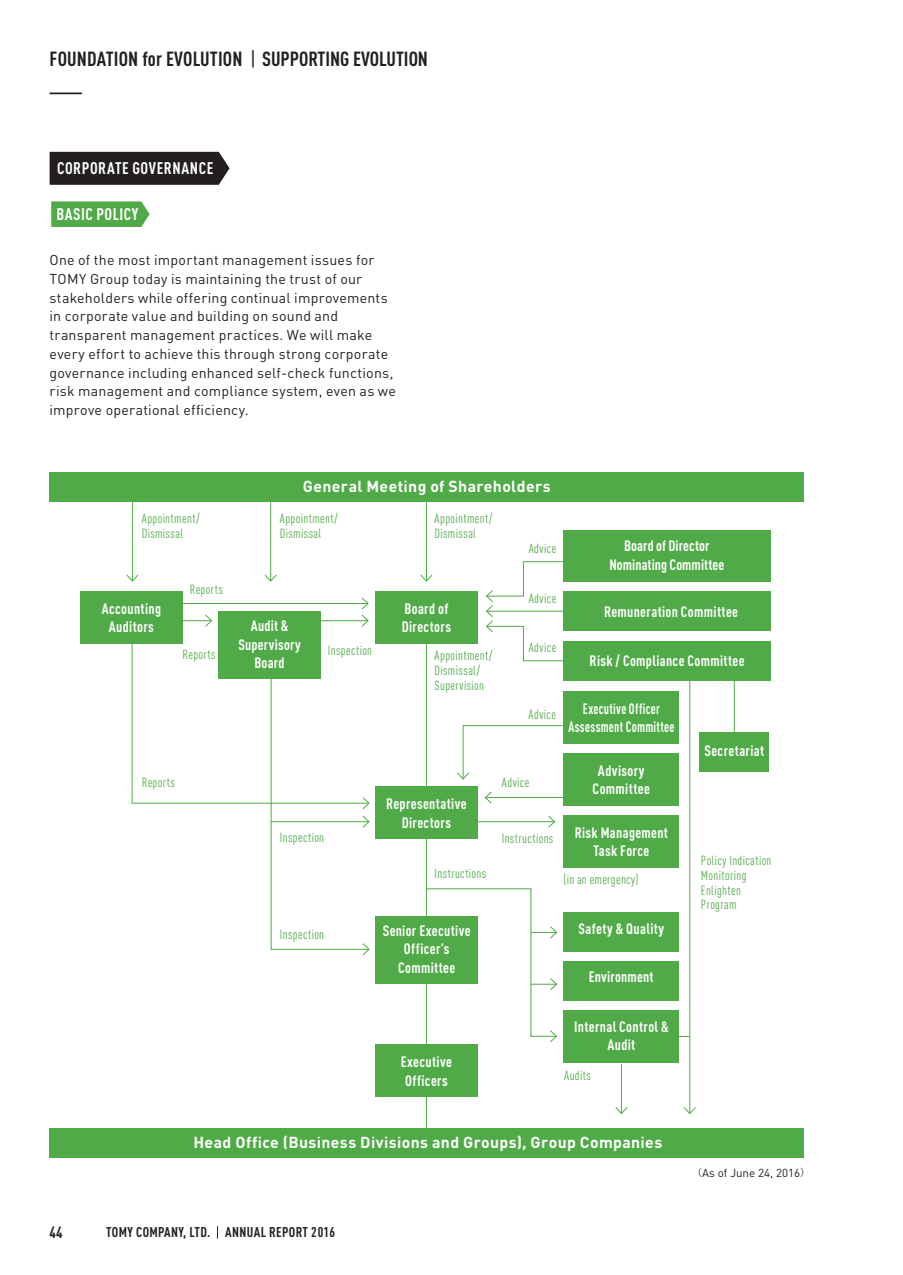
<style>
.page{position:relative;width:903px;height:1275px;background:#fff}
.page>*{position:absolute;margin:0;border:0;box-sizing:border-box;transform-origin:0 0}
.t1{font:700 condensed 20.3px "DIN Pro";color:#231f20}
.t2{font:700 condensed 16.62px "DIN Pro";letter-spacing:.03em;color:#fff}
.t3{font:700 condensed 16.1px "DIN Pro";color:#231f20}
.t4{font:700 15.75px "DIN Pro";letter-spacing:.025em;color:#fff}
.t5{font:700 condensed 14.88px/18.4px "DIN Pro";letter-spacing:.025em;color:#fff;text-align:center}
.t6{font:700 condensed 14.88px/18.4px "DIN Pro";letter-spacing:.025em;color:#fff;text-align:center;scale:.85 1}
.t7{font:700 condensed 14.88px/18.4px "DIN Pro";color:#fff;text-align:center}
.t8{font:14.17px/18.7px "DIN";letter-spacing:.015em;color:#231f20}
.t9{font:700 condensed 14px "DIN Pro";letter-spacing:.025em;color:#231f20}
.t10{font:condensed 13.12px/14.9px "DIN Pro";letter-spacing:.025em;color:#50aa47}
.t11{font:11.55px "DIN";color:#231f20}
.s1{font-family:"DIN";font-weight:400;font-stretch:normal}
.s2{font-family:"Yu Go Medium 90 pv RKSJ H";font-size:9.62px}
</style>
<div class="page">
<svg style="left:217px;top:1226px;width:1px;height:13px"></svg>
<div style="left:564px;top:754px;width:115px;height:52px;background:#50aa47"></div>
<div style="left:564px;top:815px;width:115px;height:53px;background:#50aa47"></div>
<div style="left:564px;top:1011px;width:115px;height:52px;background:#50aa47"></div>
<div style="left:564px;top:912px;width:115px;height:39px;background:#50aa47"></div>
<div style="left:564px;top:961px;width:115px;height:40px;background:#50aa47"></div>
<div style="left:564px;top:692px;width:115px;height:52px;background:#50aa47"></div>
<div style="left:699px;top:733px;width:70px;height:39px;background:#50aa47"></div>
<div style="left:563px;top:641px;width:207px;height:39px;background:#50aa47"></div>
<div style="left:375px;top:1045px;width:103px;height:52px;background:#50aa47"></div>
<div style="left:375px;top:591px;width:103px;height:52px;background:#50aa47"></div>
<div style="left:375px;top:787px;width:103px;height:52px;background:#50aa47"></div>
<hr style="left:132px;top:482px;width:1px;height:99px;background:#50aa47">
<svg style="left:126px;top:574px;width:13px;height:8px"></svg>
<hr style="left:477px;top:821px;width:78px;height:1px;background:#50aa47">
<svg style="left:547px;top:815px;width:9px;height:13px"></svg>
<hr style="left:485px;top:797px;width:141px;height:1px;background:#50aa47">
<svg style="left:484px;top:791px;width:9px;height:13px"></svg>
<hr style="left:270px;top:482px;width:1px;height:99px;background:#50aa47">
<svg style="left:264px;top:574px;width:13px;height:8px"></svg>
<hr style="left:426px;top:482px;width:1px;height:99px;background:#50aa47">
<svg style="left:420px;top:574px;width:13px;height:8px"></svg>
<hr style="left:426px;top:626px;width:1px;height:511px;background:#50aa47">
<hr style="left:689px;top:642px;width:1px;height:471px;background:#50aa47">
<svg style="left:683px;top:1106px;width:13px;height:8px"></svg>
<svg style="left:427px;top:888px;width:131px;height:155px"></svg>
<svg style="left:131px;top:597px;width:239px;height:359px"></svg>
<svg style="left:457px;top:725px;width:109px;height:55px"></svg>
<svg style="left:486px;top:561px;width:78px;height:101px"></svg>
<hr style="left:734px;top:680px;width:1px;height:71px;background:#50aa47">
<hr style="left:655px;top:1036px;width:35px;height:1px;background:#50aa47">
<svg style="left:51px;top:201px;width:99px;height:26px;background:#5baf52"></svg>
<hr style="left:50px;top:93px;width:32px;height:1px;background:#231f20">
<hr style="left:621px;top:1064px;width:1px;height:49px;background:#50aa47">
<svg style="left:615px;top:1106px;width:13px;height:8px"></svg>
<div style="left:50px;top:1128px;width:754px;height:29px;background:#50aa47"></div>
<div style="left:50px;top:472px;width:754px;height:29px;background:#50aa47"></div>
<div style="left:564px;top:530px;width:207px;height:52px;background:#50aa47"></div>
<div style="left:564px;top:591px;width:207px;height:40px;background:#50aa47"></div>
<div style="left:50px;top:152px;width:179px;height:33px;background:#231f20"></div>
<div style="left:80px;top:591px;width:103px;height:52px;background:#50aa47"></div>
<div style="left:218px;top:611px;width:102px;height:68px;background:#50aa47"></div>
<div style="left:375px;top:916px;width:103px;height:67px;background:#50aa47"></div>
<h1 class="t1" style="left:50px;top:51px;width:380px">FOUNDATION for EVOLUTION <span class="s1">|</span> SUPPORTING EVOLUTION</h1>
<p class="t2" style="left:57px;top:163px;width:158px">CORPORATE GOVERNANCE</p>
<p class="t2" style="left:57px;top:208px;width:83px">BASIC POLICY</p>
<p class="t8" style="left:50px;top:252px;width:348px">One of the most important management issues for TOMY Group today is maintaining the trust of our stakeholders while offering continual improvements in corporate value and building on sound and transparent management practices. We will make every effort to achieve this through strong corporate governance including enhanced self-check functions, risk management and compliance system, even as we improve operational efficiency.</p>
<p class="t4" style="left:303px;top:480px;width:249px">General Meeting of Shareholders</p>
<p class="t10" style="left:142px;top:512px;width:59px">Appointment/<br>Dismissal</p>
<p class="t10" style="left:280px;top:512px;width:59px">Appointment/<br>Dismissal</p>
<p class="t10" style="left:435px;top:512px;width:59px">Appointment/<br>Dismissal</p>
<p class="t5" style="left:102px;top:601px;width:61px">Accounting<br>Auditors</p>
<p class="t10" style="left:190px;top:583px;width:35px">Reports</p>
<p class="t10" style="left:183px;top:649px;width:35px">Reports</p>
<p class="t5" style="left:238px;top:618px;width:64px">Audit &amp;<br>Supervisory<br>Board</p>
<p class="t10" style="left:328px;top:644px;width:46px">Inspection</p>
<p class="t5" style="left:402px;top:601px;width:51px;text-align:left">Board of<br>Directors</p>
<p class="t10" style="left:435px;top:650px;width:59px">Appointment/<br>Dismissal/<br>Supervision</p>
<p class="t10" style="left:142px;top:776px;width:35px">Reports</p>
<p class="t10" style="left:280px;top:831px;width:46px">Inspection</p>
<p class="t10" style="left:280px;top:928px;width:46px">Inspection</p>
<p class="t5" style="left:386px;top:796px;width:82px">Representative<br>Directors</p>
<p class="t10" style="left:435px;top:867px;width:53px">Instructions</p>
<p class="t5" style="left:383px;top:923px;width:89px">Senior Executive<br>Officer’s<br>Committee</p>
<p class="t10" style="left:529px;top:543px;width:29px">Advice</p>
<p class="t10" style="left:529px;top:592px;width:29px">Advice</p>
<p class="t10" style="left:529px;top:641px;width:29px">Advice</p>
<p class="t7" style="left:609px;top:538px;width:116px">Board of Director<br>Nominating Committee</p>
<p class="t5" style="left:604px;top:604px;width:135px">Remuneration Committee</p>
<p class="t5" style="left:589px;top:653px;width:157px">Risk / Compliance Committee</p>
<p class="t10" style="left:528px;top:708px;width:29px">Advice</p>
<p class="t6" style="left:568px;top:700px;width:126px">Executive Officer<br>Assessment Committee</p>
<p class="t10" style="left:502px;top:776px;width:29px">Advice</p>
<p class="t5" style="left:593px;top:763px;width:59px">Advisory<br>Committee</p>
<p class="t10" style="left:502px;top:832px;width:53px">Instructions</p>
<p class="t5" style="left:575px;top:824px;width:95px">Risk Management<br>Task Force</p>
<p class="t10" style="left:564px;top:873px;width:76px">(in an emergency)</p>
<p class="t5" style="left:578px;top:921px;width:87px">Safety &amp; Quality</p>
<p class="t5" style="left:704px;top:743px;width:61px">Secretariat</p>
<p class="t10" style="left:701px;top:854px;width:72px">Policy Indication<br>Monitoring<br>Enlighten<br>Program</p>
<p class="t5" style="left:589px;top:969px;width:66px">Environment</p>
<p class="t5" style="left:401px;top:1054px;width:53px;text-align:left">Executive<br>Officers</p>
<p class="t5" style="left:574px;top:1019px;width:96px">Internal Control &amp;<br>Audit</p>
<p class="t10" style="left:564px;top:1069px;width:28px">Audits</p>
<p class="t4" style="left:193px;top:1137px;width:470px">Head Office (Business Divisions and Groups), Group Companies</p>
<p class="t3" style="left:50px;top:1226px;width:14px">44</p>
<p class="t9" style="left:106px;top:1227px;width:231px">TOMY COMPANY, LTD. ANNUAL REPORT 2016</p>
<p class="t11" style="left:692px;top:1168px;width:119px"><span class="s2">（</span>As of June 24, 2016<span class="s2">）</span></p>
</div>
